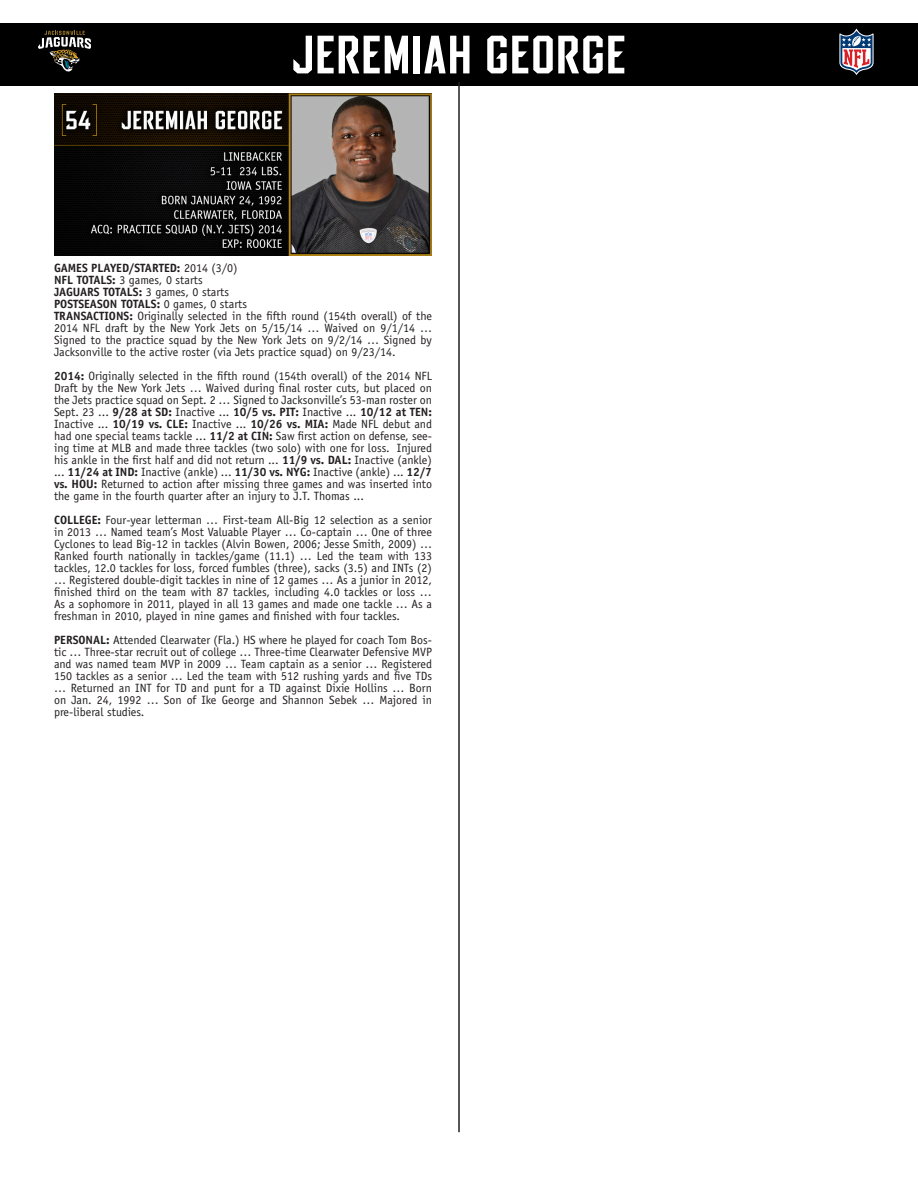
<style>
.page{position:relative;width:918px;height:1188px;background:#fff}
.page>*{position:absolute;margin:0;border:0;box-sizing:border-box;transform-origin:0 0}
.t1{font:55.5px "Jaguars New Bold 2012 xii 07 a";color:#fff}
.t2{font:12px/12px "Officina Sans Std";color:#231f20;text-align:justify}
.t3{font:700 12px "Officina Sans Std";color:#231f20}
.t4{font:700 12px "Officina Sans Std";letter-spacing:-.02em;color:#231f20}
.s1{font-weight:400}
.s2{font-weight:700}
</style>
<div class="page">
<div style="left:0;top:23px;width:918px;height:63px;background:#000001"></div>
<svg style="left:839px;top:28px;width:35px;height:47px"></svg>
<svg style="left:38px;top:31px;width:53px;height:41px"></svg>
<hr style="left:458px;top:82px;width:2px;height:1050px;background:#231f20">
<img style="left:54px;top:94px;width:378px;height:161px">
<p class="t1" style="left:291px;top:26px;width:337px">JEREMIAH GEORGE</p>
<p class="t3" style="left:54px;top:260px;width:185px">GAMES PLAYED/STARTED: <span class="s1">2014 (3/0)</span></p>
<p class="t2" style="left:54px;top:274px;width:150px"><span class="s2">NFL TOTALS:</span> 3 games, 0 starts</p>
<p class="t4" style="left:54px;top:284px;width:177px">JAGUARS TOTALS: <span class="s1">3 games, 0 starts</span></p>
<p class="t3" style="left:54px;top:296px;width:195px">POSTSEASON TOTALS: <span class="s1">0 games, 0 starts</span></p>
<p class="t2" style="left:54px;top:310px;width:380px"><span class="s2">TRANSACTIONS:</span> Originally selected in the fifth round (154th overall) of the 2014 NFL draft by the New York Jets on 5/15/14 … Waived on 9/1/14 … Signed to the practice squad by the New York Jets on 9/2/14 … Signed by Jacksonville to the active roster (via Jets practice squad) on 9/23/14.</p>
<p class="t2" style="left:54px;top:370px;width:380px"><span class="s2">2014:</span> Originally selected in the fifth round (154th overall) of the 2014 NFL Draft by the New York Jets … Waived during final roster cuts, but placed on the Jets practice squad on Sept. 2 … Signed to Jacksonville’s 53-man roster on Sept. 23 ... <span class="s2">9/28 at SD:</span> Inactive ... <span class="s2">10/5 vs. PIT:</span> Inactive ... <span class="s2">10/12 at TEN:<br></span>Inactive ... <span class="s2">10/19 vs. CLE:</span> Inactive ... <span class="s2">10/26 vs. MIA:</span> Made NFL debut and had one special teams tackle ... <span class="s2">11/2 at CIN:</span> Saw first action on defense, see&shy;ing time at MLB and made three tackles (two solo) with one for loss. Injured his ankle in the first half and did not return ... <span class="s2">11/9 vs. DAL:</span> Inactive (ankle) ... <span class="s2">11/24 at IND:</span> Inactive (ankle) ... <span class="s2">11/30 vs. NYG:</span> Inactive (ankle) ... <span class="s2">12/7 vs. HOU:</span> Returned to action after missing three games and was inserted into the game in the fourth quarter after an injury to J.T. Thomas ...</p>
<p class="t2" style="left:54px;top:514px;width:380px"><span class="s2">COLLEGE:</span> Four-year letterman … First-team All-Big 12 selection as a senior in 2013 … Named team’s Most Valuable Player … Co-captain … One of three Cyclones to lead Big-12 in tackles (Alvin Bowen, 2006; Jesse Smith, 2009) … Ranked fourth nationally in tackles/game (11.1) … Led the team with 133 tackles, 12.0 tackles for loss, forced fumbles (three), sacks (3.5) and INTs (2) … Registered double-digit tackles in nine of 12 games … As a junior in 2012, finished third on the team with 87 tackles, including 4.0 tackles or loss … As a sophomore in 2011, played in all 13 games and made one tackle … As a freshman in 2010, played in nine games and finished with four tackles.</p>
<p class="t2" style="left:54px;top:634px;width:380px"><span class="s2">PERSONAL:</span> Attended Clearwater (Fla.) HS where he played for coach Tom Bos&shy;tic … Three-star recruit out of college … Three-time Clearwater Defensive MVP and was named team MVP in 2009 … Team captain as a senior … Registered 150 tackles as a senior … Led the team with 512 rushing yards and five TDs … Returned an INT for TD and punt for a TD against Dixie Hollins … Born on Jan. 24, 1992 … Son of Ike George and Shannon Sebek … Majored in pre-liberal studies.</p>
</div>
